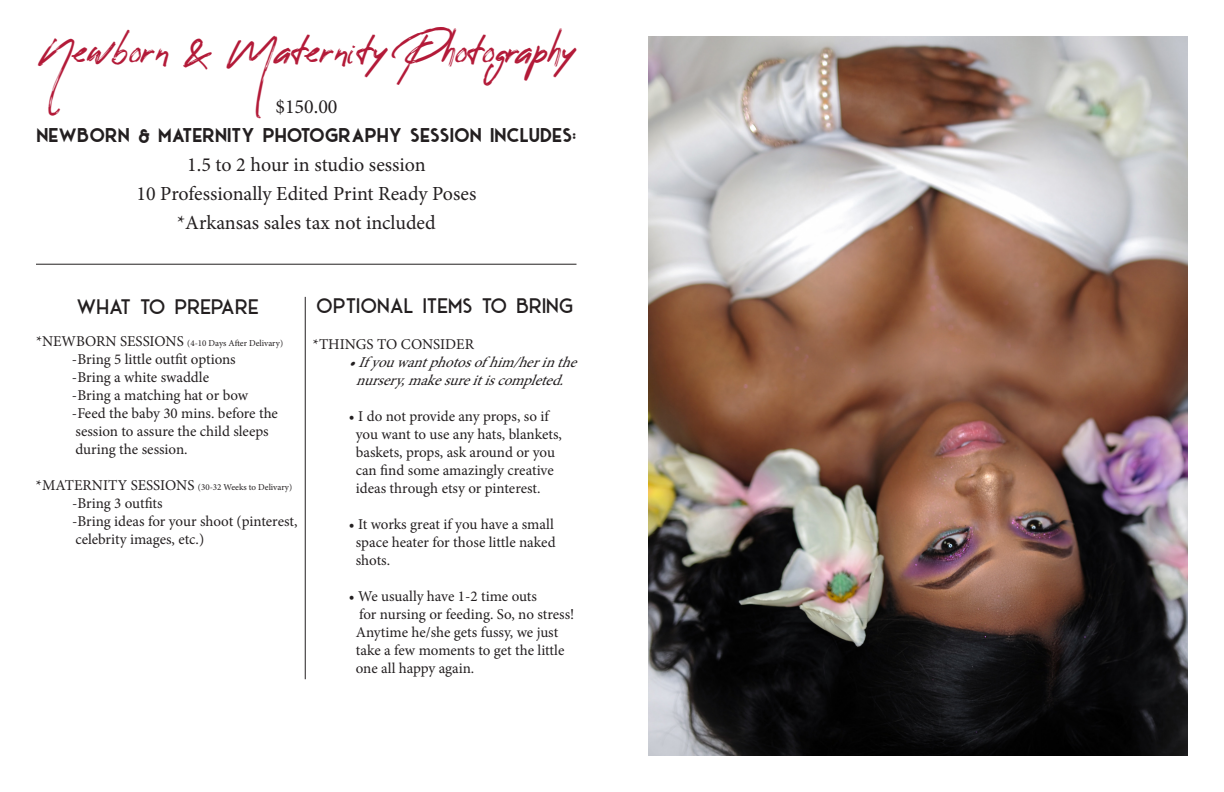
<style>
.page{position:relative;width:1224px;height:792px;background:#fff}
.page>*{position:absolute;margin:0;border:0;box-sizing:border-box;transform-origin:0 0}
.t1{font:34px "Reey";color:#b31a38}
.t2{font:20px/29px "Minion Pro";color:#231f20;text-align:center}
.t3{font:700 20px "Ace Sans";color:#231f20}
.t4{font:900 18px "Ace Sans";color:#231f20}
.t5{font:15px/18px "Minion Pro";letter-spacing:-.005em;color:#231f20}
.t6{font:italic 15px/18px "Minion Pro";color:#231f20;text-align:center}
.t7{font:9px "Minion Pro";color:#231f20}
.s1{font-size:15px}
</style>
<div class="page">
<hr style="left:36px;top:264px;width:540px;height:1px;background:#231f20">
<hr style="left:305px;top:297px;width:1px;height:382px;background:#231f20">
<img style="left:648px;top:36px;width:540px;height:720px">
<h1 class="t1" style="left:37px;top:33px;width:539px">Newborn &amp; Maternity Photography</h1>
<h2 class="t2" style="left:275px;top:93px;width:64px">$150.00</h2>
<p class="t4" style="left:36px;top:121px;width:541px">NEWBORN &amp; MATERNITY PHOTOGRAPHY SESSION INCLUDES:</p>
<h2 class="t2" style="left:137px;top:151px;width:341px">1.5 to 2 hour in studio session<br>10 Professionally Edited Print Ready Poses *Arkansas sales tax not included</h2>
<h2 class="t3" style="left:77px;top:290px;width:184px">WHAT TO PREPARE</h2>
<p class="t7" style="left:36px;top:337px;width:249px"><span class="s1">*NEWBORN SESSIONS</span> (4-10 Days After Delivary)</p>
<p class="t5" style="left:72px;top:351px;width:208px">-Bring 5 little outfit options -Bring a white swaddle<br>-Bring a matching hat or bow -Feed the baby 30 mins. before the session to assure the child sleeps during the session.</p>
<p class="t7" style="left:36px;top:481px;width:258px"><span class="s1">*MATERNITY SESSIONS</span> (30-32 Weeks to Delivary)</p>
<p class="t5" style="left:72px;top:495px;width:227px">-Bring 3 outfits<br>-Bring ideas for your shoot (pinterest, celebrity images, etc.)</p>
<h2 class="t3" style="left:316px;top:289px;width:258px">OPTIONAL ITEMS TO BRING</h2>
<p class="t5" style="left:313px;top:335px;width:163px">*THINGS TO CONSIDER</p>
<p class="t6" style="left:349px;top:353px;width:237px">•Ifyouwantphotosofhim/herinthe nursery,makesureitiscompleted.</p>
<p class="t5" style="left:356px;top:407px;width:208px;text-indent:-7px">• I do not provide any props, so if you want to use any hats, blankets, baskets, props, ask around or you can find some amazingly creative ideas through etsy or pinterest.</p>
<p class="t5" style="left:356px;top:515px;width:201px;text-align:justify;text-indent:-7px">• It works great if you have a small space heater for those little naked shots.</p>
<p class="t5" style="left:356px;top:587px;width:220px;text-indent:-7px">• We usually have 1-2 time outs<br>for nursing or feeding. So, no stress!<br>Anytime he/she gets fussy, we just take a few moments to get the little one all happy again.</p>
</div>
